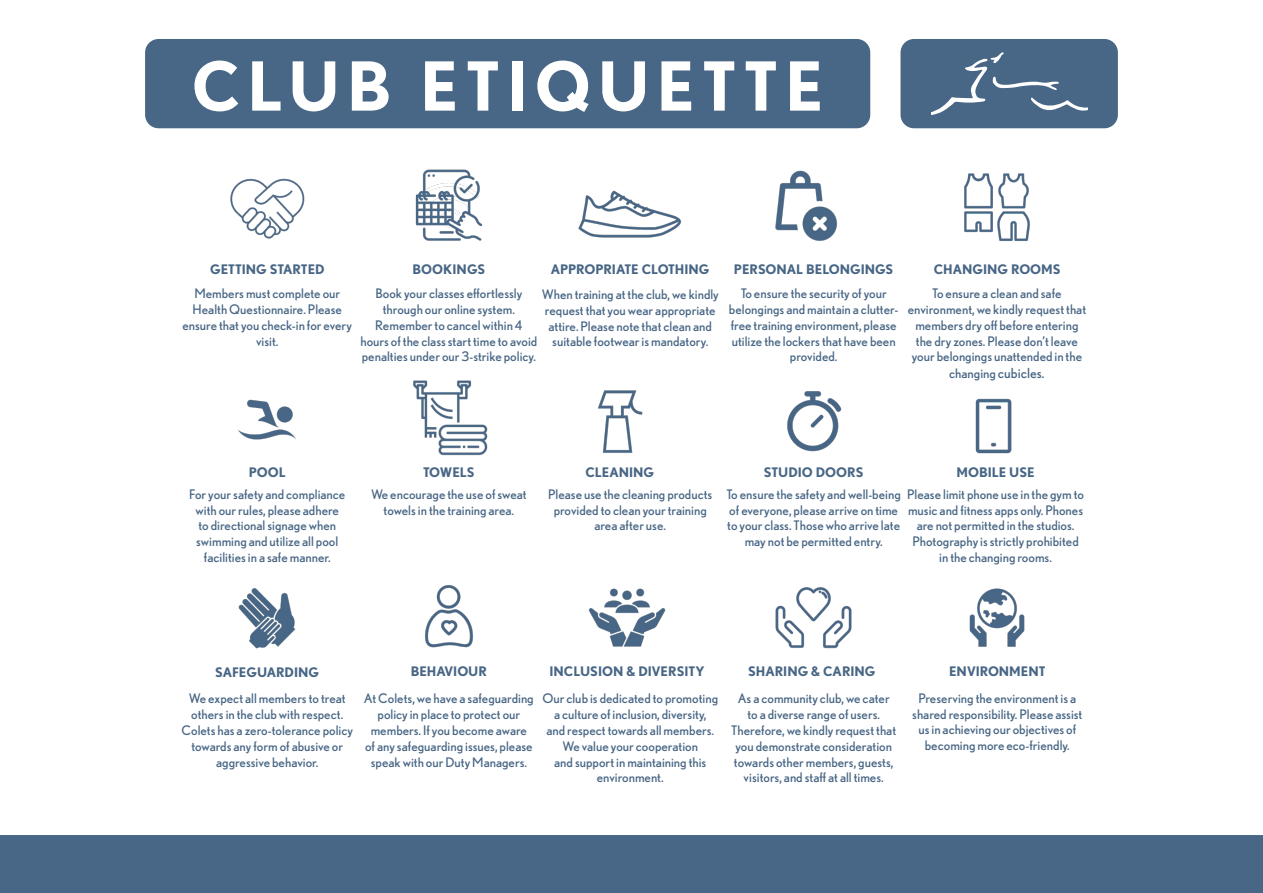
<style>
.page{position:relative;width:1263px;height:893px;background:#fff}
.page>*{position:absolute;margin:0;border:0;box-sizing:border-box;transform-origin:0 0}
.t1{font:700 67.5px "Nobel";letter-spacing:.1em;color:#fff}
.t2{font:13.8px "Nobel";color:#486685}
.t3{font:13.2px/15.8px "Nobel";color:#486685;text-align:center}
.t4{font:700 13.2px "Nobel";color:#486685}
.s1{font-size:13.2px}
</style>
<div class="page">
<div style="left:900px;top:39px;width:218px;height:89px;background:#486685;border-radius:14px"></div>
<svg style="left:931px;top:52px;width:156px;height:63px"></svg>
<img style="left:969px;top:588px;width:56px;height:59px">
<img style="left:775px;top:587px;width:77px;height:62px">
<img style="left:238px;top:588px;width:58px;height:61px">
<img style="left:415px;top:169px;width:68px;height:72px">
<img style="left:413px;top:380px;width:75px;height:76px">
<img style="left:775px;top:170px;width:63px;height:71px">
<img style="left:578px;top:190px;width:104px;height:48px">
<img style="left:787px;top:391px;width:55px;height:61px">
<img style="left:597px;top:390px;width:46px;height:63px">
<img style="left:975px;top:398px;width:37px;height:56px">
<img style="left:425px;top:585px;width:48px;height:63px">
<img style="left:238px;top:399px;width:58px;height:41px">
<img style="left:588px;top:588px;width:78px;height:59px">
<img style="left:230px;top:178px;width:75px;height:61px">
<img style="left:964px;top:173px;width:66px;height:68px">
<div style="left:145px;top:39px;width:725px;height:89px;background:#486685;border-radius:14px"></div>
<div style="left:0;top:835px;width:1263px;height:58px;background:#486685"></div>
<p class="t1" style="left:192px;top:46px;width:633px">CLUB ETIQUETTE</p>
<p class="t4" style="left:210px;top:261px;width:116px">GETTING STARTED</p>
<p class="t3" style="left:182px;top:285px;width:171px">Members must complete our<br>Health Questionnaire. Please ensure that you check-in for every visit.</p>
<p class="t4" style="left:413px;top:261px;width:74px">BOOKINGS</p>
<p class="t4" style="left:551px;top:261px;width:160px">APPROPRIATE CLOTHING</p>
<p class="t3" style="left:360px;top:285px;width:178px">Book your classes effortlessly through our online system.<br>Remember to cancel within 4 hours of the class start time to avoid penalties under our 3-strike policy.</p>
<p class="t3" style="left:542px;top:286px;width:179px">When training at the club, we kindly request that you wear appropriate attire. Please note that clean and suitable footwear is mandatory.</p>
<p class="t4" style="left:734px;top:262px;width:161px">PERSONAL BELONGINGS</p>
<p class="t4" style="left:934px;top:262px;width:128px">CHANGING ROOMS</p>
<p class="t3" style="left:729px;top:285px;width:171px">To ensure the security of your belongings and maintain a clutter&shy;free training environment, please utilize the lockers that have been provided.</p>
<p class="t3" style="left:908px;top:285px;width:180px">To ensure a clean and safe environment, we kindly request that members dry off before entering the dry zones. Please don’t leave your belongings unattended in the</p>
<p class="t2" style="left:949px;top:365px;width:97px"><span class="s1">changing</span> cubicles.</p>
<p class="t4" style="left:249px;top:464px;width:39px">POOL</p>
<p class="t3" style="left:189px;top:486px;width:158px">For your safety and compliance with our rules, please adhere to directional signage when swimming and utilize all pool facilities in a safe manner.</p>
<p class="t4" style="left:423px;top:464px;width:53px">TOWELS</p>
<p class="t3" style="left:371px;top:486px;width:157px">We encourage the use of sweat towels in the training area.</p>
<p class="t4" style="left:585px;top:464px;width:70px">CLEANING</p>
<p class="t4" style="left:764px;top:464px;width:101px">STUDIO DOORS</p>
<p class="t4" style="left:956px;top:464px;width:80px">MOBILE USE</p>
<p class="t3" style="left:726px;top:486px;width:176px">To ensure the safety and well-being of everyone, please arrive on time to your class. Those who arrive late may not be permitted entry.</p>
<p class="t3" style="left:548px;top:486px;width:166px">Please use the cleaning products provided to clean your training area after use.</p>
<p class="t3" style="left:907px;top:486px;width:178px">Please limit phone use in the gym to music and fitness apps only. Phones are not permitted in the studios.<br>Photography is strictly prohibited in the changing rooms.</p>
<p class="t4" style="left:215px;top:664px;width:106px">SAFEGUARDING</p>
<p class="t3" style="left:182px;top:691px;width:173px">We expect all members to treat others in the club with respect.<br>Colets has a zero-tolerance policy towards any form of abusive or aggressive behavior.</p>
<p class="t4" style="left:411px;top:664px;width:78px">BEHAVIOUR</p>
<p class="t3" style="left:364px;top:691px;width:171px">At Colets, we have a safeguarding policy in place to protect our members. If you become aware<br>of any safeguarding issues, please speak with our Duty Managers.</p>
<p class="t4" style="left:549px;top:664px;width:157px">INCLUSION &amp; DIVERSITY</p>
<p class="t3" style="left:542px;top:691px;width:177px">Our club is dedicated to promoting a culture of inclusion, diversity,<br>and respect towards all members.<br>We value your cooperation<br>and support in maintaining this environment.</p>
<p class="t4" style="left:748px;top:664px;width:129px">SHARING &amp; CARING</p>
<p class="t3" style="left:731px;top:691px;width:166px">As a community club, we cater to a diverse range of users.<br>Therefore, we kindly request that you demonstrate consideration towards other members, guests, visitors, and staff at all times.</p>
<p class="t4" style="left:949px;top:664px;width:98px">ENVIRONMENT</p>
<p class="t3" style="left:912px;top:690px;width:172px">Preserving the environment is a shared responsibility. Please assist us in achieving our objectives of becoming more eco-friendly.</p>
</div>
